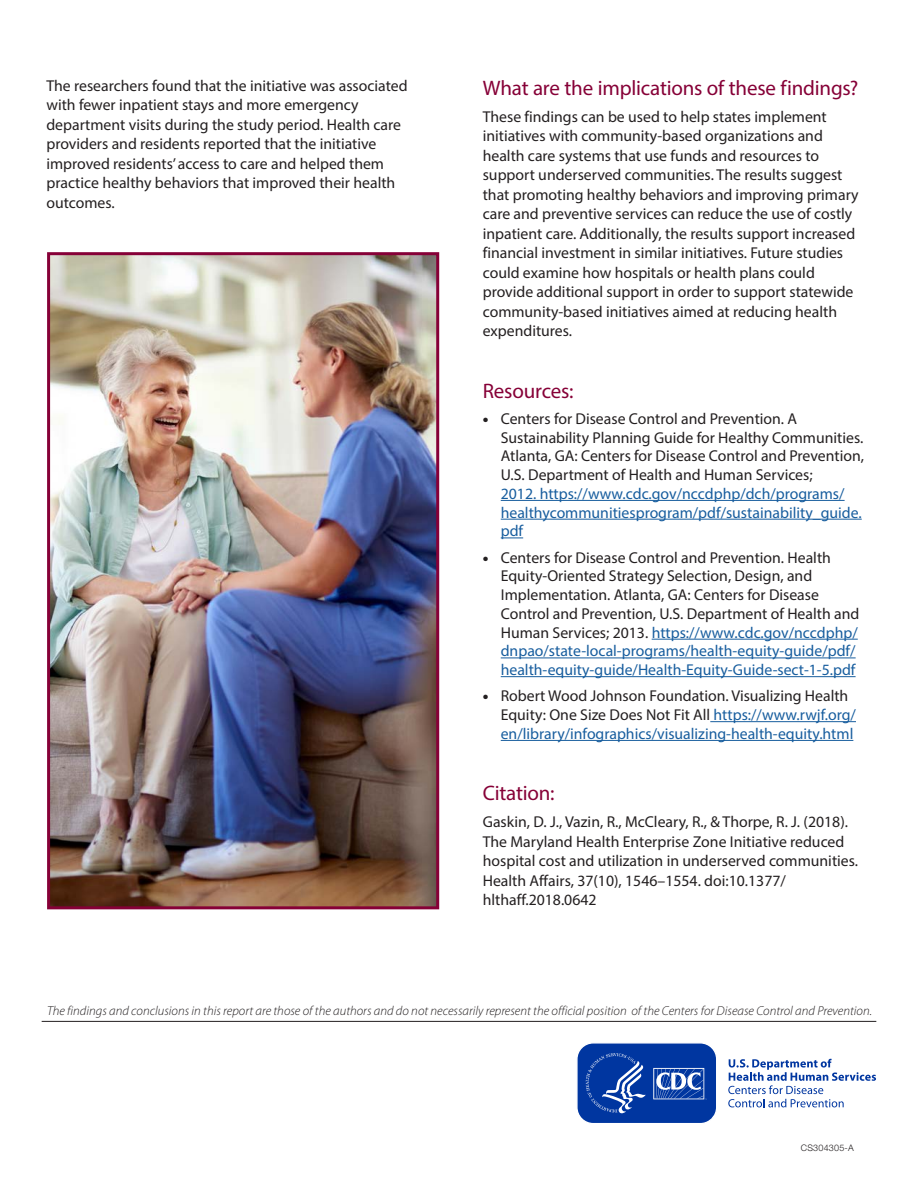
<style>
.page{position:relative;width:918px;height:1188px;background:#fff}
.page>*{position:absolute;margin:0;border:0;box-sizing:border-box;transform-origin:0 0}
.t1{font:21px "Myriad Pro";letter-spacing:-.01em;color:#860037}
.t2{font:15.75px/19.5px "Myriad Pro";color:#231f20}
.t3{font:15.75px/18.8px "Myriad Pro";color:#175d9e}
.t4{font:italic 300 12.9px "Myriad Pro";color:#231f20}
.t5{font:300 9px "Helvetica Neue LT Std";letter-spacing:.025em;color:#231f20}
.s1{font-weight:900}
.s2{color:#175d9e}
.s3{font-weight:900;color:#231f20}
.s4{color:#231f20}
</style>
<div class="page">
<hr style="left:42px;top:1021px;width:834px;height:1px;background:#231f20">
<img style="left:51px;top:256px;width:384px;height:649px">
<div style="left:47px;top:252px;width:392px;height:657px;border:3px solid #860037"></div>
<hr style="left:501px;top:500px;width:344px;height:1px;background:#175d9e">
<hr style="left:501px;top:519px;width:361px;height:1px;background:#175d9e">
<svg style="left:501px;top:538px;width:22px;height:1px"></svg>
<hr style="left:652px;top:639px;width:206px;height:1px;background:#175d9e">
<hr style="left:501px;top:658px;width:355px;height:1px;background:#175d9e">
<hr style="left:501px;top:676px;width:355px;height:1px;background:#175d9e">
<hr style="left:710px;top:721px;width:146px;height:1px;background:#175d9e">
<hr style="left:501px;top:740px;width:352px;height:1px;background:#175d9e">
<svg style="left:728px;top:1059px;width:148px;height:48px"></svg>
<svg style="left:577px;top:1043px;width:139px;height:80px;background:#2250ac"></svg>
<p class="t2" style="left:46px;top:75px;width:363px">The researchers found that the initiative was associated with fewer inpatient stays and more emergency department visits during the study period. Health care providers and residents reported that the initiative improved residents’ access to care and helped them practice healthy behaviors that improved their health outcomes.</p>
<h2 class="t1" style="left:483px;top:75px;width:377px">What are the implications of these findings?</h2>
<p class="t2" style="left:483px;top:106px;width:377px">These findings can be used to help states implement initiatives with community-based organizations and health care systems that use funds and resources to support underserved communities. The results suggest that promoting healthy behaviors and improving primary care and preventive services can reduce the use of costly inpatient care. Additionally, the results support increased financial investment in similar initiatives. Future studies could examine how hospitals or health plans could provide additional support in order to support statewide community-based initiatives aimed at reducing health expenditures.</p>
<h2 class="t1" style="left:483px;top:378px;width:92px">Resources:</h2>
<p class="t2" style="left:501px;top:409px;width:365px;line-height:18.8px;text-indent:-18px"><span class="s1">•</span> Centers for Disease Control and Prevention. A Sustainability Planning Guide for Healthy Communities.<br>Atlanta, GA: Centers for Disease Control and Prevention, U.S. Department of Health and Human Services;<br><span class="s2">2012. https://www.cdc.gov/nccdphp/dch/programs/ healthycommunitiesprogram/pdf/sustainability_guide. pdf</span></p>
<p class="t2" style="left:501px;top:548px;width:360px;line-height:18.8px;text-indent:-18px"><span class="s1">•</span> Centers for Disease Control and Prevention. Health Equity-Oriented Strategy Selection, Design, and Implementation. Atlanta, GA: Centers for Disease Control and Prevention, U.S. Department of Health and Human Services; 2013. <span class="s2">https://www.cdc.gov/nccdphp/ dnpao/state-local-programs/health-equity-guide/pdf/ health-equity-guide/Health-Equity-Guide-sect-1-5.pdf</span></p>
<p class="t3" style="left:501px;top:686px;width:357px;text-indent:-18px"><span class="s3">•</span> <span class="s4">Robert Wood Johnson Foundation. Visualizing Health<br>Equity: One Size Does Not Fit All</span> https://www.rwjf.org/ en/library/infographics/visualizing-health-equity.html</p>
<h2 class="t1" style="left:483px;top:780px;width:73px">Citation:</h2>
<p class="t2" style="left:483px;top:812px;width:377px">Gaskin, D. J., Vazin, R., McCleary, R., &amp; Thorpe, R. J. (2018).<br>The Maryland Health Enterprise Zone Initiative reduced hospital cost and utilization in underserved communities.<br>Health Affairs, 37(10), 1546–1554. doi:10.1377/ hlthaff.2018.0642</p>
<p class="t4" style="left:47px;top:1004px;width:827px">The findings and conclusions in this report are those of the authors and do not necessarily represent the official position of the Centers for Disease Control and Prevention.</p>
<p class="t5" style="left:801px;top:1143px;width:54px">CS304305-A</p>
</div>
